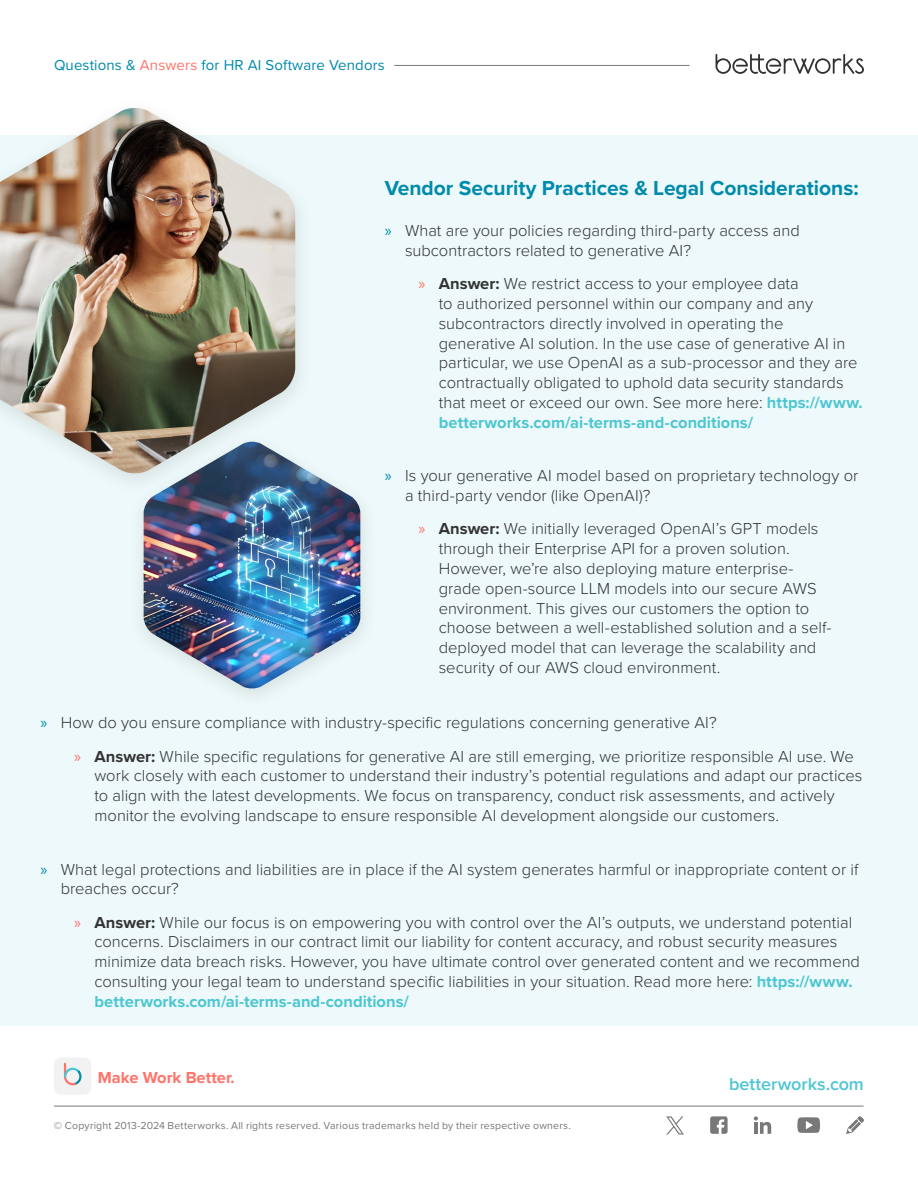
<style>
.page{position:relative;width:918px;height:1188px;background:#fff}
.page>*{position:absolute;margin:0;border:0;box-sizing:border-box;transform-origin:0 0}
.t1{font:700 21px "Proxima Nova";color:#008aab}
.Body_Copy{font:600 18px "Proxima Nova";color:#4dc6d1}
.t2{font:300 16.5px/19.8px "Proxima Nova";color:#333}
.t3{font:700 16.5px "Proxima Nova";color:#ff7369}
.t4{font:15px "Proxima Nova";letter-spacing:.01em;color:#008aab}
.Body_Copy-2{font:10.5px "Proxima Nova";letter-spacing:.02em;color:#787878}
.s1{color:#ff7369}
.s2{font-family:"Myriad Pro";font-weight:400;color:#008aab}
.s3{font-family:"Myriad Pro";font-weight:400;color:#ff7369}
.s4{font-weight:700}
.s5{font-weight:700;color:#4dc6d1}
</style>
<div class="page">
<svg style="left:710px;top:1116px;width:18px;height:18px"></svg>
<svg style="left:754px;top:1116px;width:17px;height:18px"></svg>
<svg style="left:797px;top:1117px;width:23px;height:16px"></svg>
<svg style="left:846px;top:1116px;width:18px;height:18px"></svg>
<div style="left:54px;top:1058px;width:37px;height:37px;background:#f2f2f2;border-radius:7px"></div>
<svg style="left:64px;top:1063px;width:18px;height:22px"></svg>
<hr style="left:54px;top:1106px;width:810px;height:1px;background:#787878">
<svg style="left:666px;top:1116px;width:18px;height:19px"></svg>
<svg style="left:716px;top:54px;width:148px;height:20px"></svg>
<hr style="left:394px;top:65px;width:296px;height:1px;background:#787878">
<div style="left:0;top:135px;width:918px;height:891px;background:#edf9fa"></div>
<div style="left:0;top:96px;width:315px;height:400px;background:#231f20;opacity:.12"></div>
<img style="left:0;top:108px;width:295px;height:367px">
<div style="left:128px;top:430px;width:250px;height:280px;background:#231f20;opacity:.12"></div>
<img style="left:144px;top:442px;width:216px;height:247px">
<p class="t4" style="left:54px;top:54px;width:332px">Questions &amp; <span class="s1">Answers</span> for HR AI Software Vendors</p>
<p class="t1" style="left:385px;top:173px;width:476px">Vendor Security Practices &amp; Legal Considerations:</p>
<p class="t2" style="left:405px;top:220px;width:396px;text-indent:-20px"><span class="s2">»</span> What are your policies regarding third-party access and subcontractors related to generative AI?</p>
<p class="t2" style="left:439px;top:273px;width:426px;text-indent:-20px"><span class="s3">»</span> <span class="s4">Answer:</span> We restrict access to your employee data<br>to authorized personnel within our company and any subcontractors directly involved in operating the generative AI solution. In the use case of generative AI in particular, we use OpenAI as a sub-processor and they are contractually obligated to uphold data security standards that meet or exceed our own. See more here: <span class="s5">https://www. betterworks.com/ai-terms-and-conditions/</span></p>
<p class="t2" style="left:405px;top:465px;width:455px;text-indent:-20px"><span class="s2">»</span> Is your generative AI model based on proprietary technology or a third-party vendor (like OpenAI)?</p>
<p class="t2" style="left:439px;top:518px;width:394px;text-indent:-20px"><span class="s3">»</span> <span class="s4">Answer:</span> We initially leveraged OpenAI’s GPT models through their Enterprise API for a proven solution.<br>However, we’re also deploying mature enterprise&shy;grade open-source LLM models into our secure AWS environment. This gives our customers the option to choose between a well-established solution and a self&shy;deployed model that can leverage the scalability and security of our AWS cloud environment.</p>
<p class="t2" style="left:40px;top:712px;width:678px"><span class="s2">»</span> How do you ensure compliance with industry-specific regulations concerning generative AI?</p>
<p class="t2" style="left:94px;top:745px;width:770px;text-indent:-20px"><span class="s3">»</span> <span class="s4">Answer:</span> While specific regulations for generative AI are still emerging, we prioritize responsible AI use. We work closely with each customer to understand their industry’s potential regulations and adapt our practices to align with the latest developments. We focus on transparency, conduct risk assessments, and actively monitor the evolving landscape to ensure responsible AI development alongside our customers.</p>
<p class="t2" style="left:61px;top:858px;width:799px;text-indent:-20px"><span class="s2">»</span> What legal protections and liabilities are in place if the AI system generates harmful or inappropriate content or if breaches occur?</p>
<p class="t2" style="left:94px;top:911px;width:767px;text-indent:-20px"><span class="s3">»</span> <span class="s4">Answer:</span> While our focus is on empowering you with control over the AI’s outputs, we understand potential concerns. Disclaimers in our contract limit our liability for content accuracy, and robust security measures minimize data breach risks. However, you have ultimate control over generated content and we recommend consulting your legal team to understand specific liabilities in your situation. Read more here: <span class="s5">https://www. betterworks.com/ai-terms-and-conditions/</span></p>
<p class="t3" style="left:98px;top:1065px;width:138px">Make Work Better.</p>
<p class="Body_Copy-2" style="left:54px;top:1118px;width:518px">© Copyright 2013-2024 Betterworks. All rights reserved. Various trademarks held by their respective owners.</p>
<p class="Body_Copy" style="left:729px;top:1071px;width:136px">betterworks.com</p>
</div>
